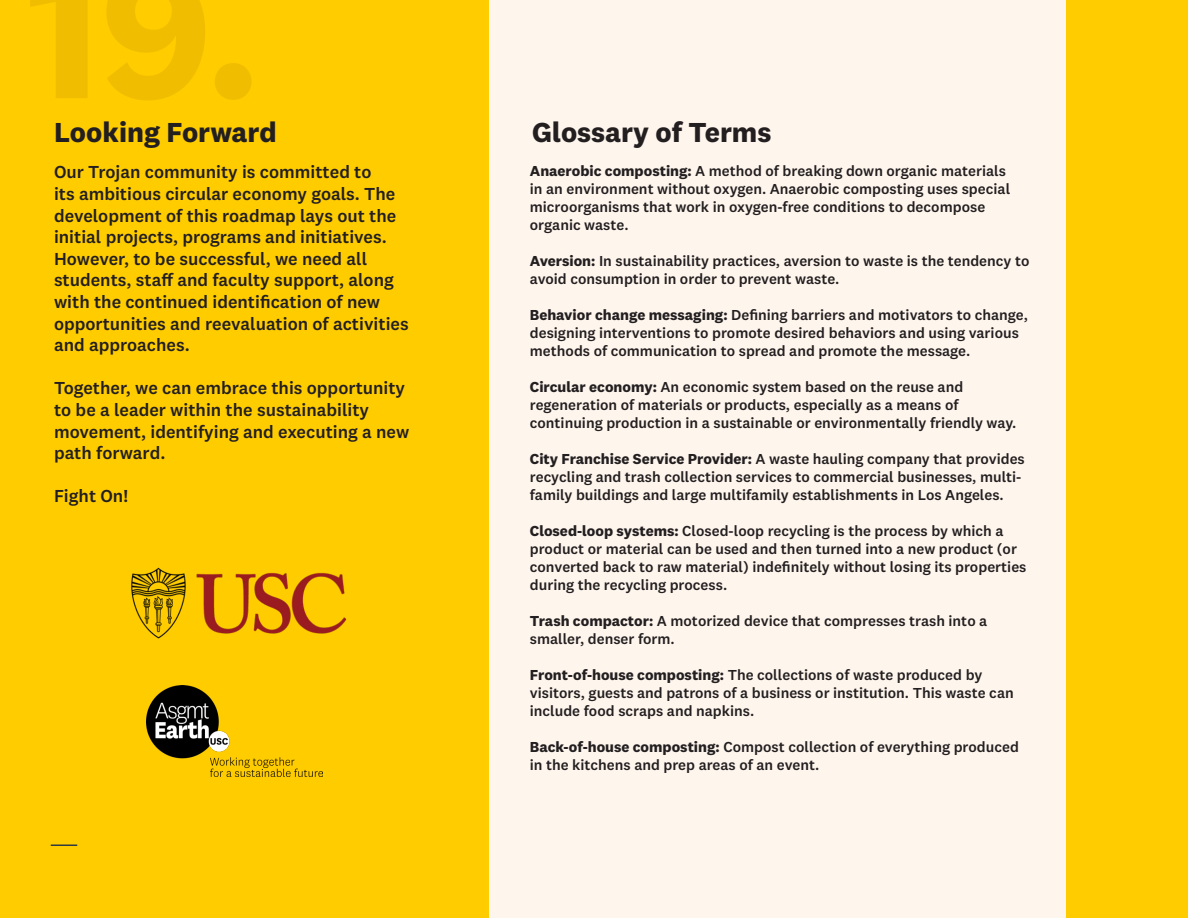
<style>
.page{position:relative;width:1188px;height:918px;background:#fc0}
.page>*{position:absolute;margin:0;border:0;box-sizing:border-box;transform-origin:0 0}
.TOC_Heading{font:700 28.5px "National 2";color:#231f20}
.Body_01{font:500 18px/21.6px "National 2";color:#231f20}
.Body_01-2{font:500 15px/18px "National 2";color:#231f20}
.s1{font-weight:700}
</style>
<div class="page">
<div style="left:387px;top:0;width:679px;height:918px;background:#fef5ed"></div>
<div style="left:0;top:0;width:488px;height:918px;background:#fc0"></div>
<svg style="left:51px;top:845px;width:26px;height:1px"></svg>
<img style="left:131px;top:567px;width:216px;height:72px">
<img style="left:146px;top:685px;width:176px;height:91px">
<p class="TOC_Heading" style="left:54px;top:115px;width:224px">Looking Forward</p>
<p class="Body_01" style="left:54px;top:161px;width:356px">Our Trojan community is committed to<br>its ambitious circular economy goals. The development of this roadmap lays out the initial projects, programs and initiatives.<br>However, to be successful, we need all students, staff and faculty support, along with the continued identification of new opportunities and reevaluation of activities and approaches.</p>
<p class="Body_01" style="left:54px;top:377px;width:357px">Together, we can embrace this opportunity to be a leader within the sustainability movement, identifying and executing a new path forward.</p>
<p class="Body_01" style="left:54px;top:485px;width:76px">Fight On!</p>
<p class="TOC_Heading" style="left:532px;top:115px;width:241px">Glossary of Terms</p>
<p class="Body_01-2" style="left:530px;top:162px;width:482px"><span class="s1">Anaerobic composting:</span> A method of breaking down organic materials in an environment without oxygen. Anaerobic composting uses special microorganisms that work in oxygen-free conditions to decompose organic waste.</p>
<p class="Body_01-2" style="left:530px;top:252px;width:501px"><span class="s1">Aversion:</span> In sustainability practices, aversion to waste is the tendency to avoid consumption in order to prevent waste.</p>
<p class="Body_01-2" style="left:530px;top:306px;width:500px"><span class="s1">Behavior change messaging:</span> Defining barriers and motivators to change, designing interventions to promote desired behaviors and using various methods of communication to spread and promote the message.</p>
<p class="Body_01-2" style="left:530px;top:378px;width:488px"><span class="s1">Circular economy:</span> An economic system based on the reuse and regeneration of materials or products, especially as a means of continuing production in a sustainable or environmentally friendly way.</p>
<p class="Body_01-2" style="left:530px;top:450px;width:496px"><span class="s1">City Franchise Service Provider:</span> A waste hauling company that provides recycling and trash collection services to commercial businesses, multi&shy;family buildings and large multifamily establishments in Los Angeles.</p>
<p class="Body_01-2" style="left:530px;top:522px;width:498px"><span class="s1">Closed-loop systems:</span> Closed-loop recycling is the process by which a product or material can be used and then turned into a new product (or converted back to raw material) indefinitely without losing its properties during the recycling process.</p>
<p class="Body_01-2" style="left:530px;top:612px;width:459px"><span class="s1">Trash compactor:</span> A motorized device that compresses trash into a smaller, denser form.</p>
<p class="Body_01-2" style="left:530px;top:666px;width:485px"><span class="s1">Front-of-house composting:</span> The collections of waste produced by visitors, guests and patrons of a business or institution. This waste can include food scraps and napkins.</p>
<p class="Body_01-2" style="left:530px;top:738px;width:491px"><span class="s1">Back-of-house composting:</span> Compost collection of everything produced in the kitchens and prep areas of an event.</p>
</div>
